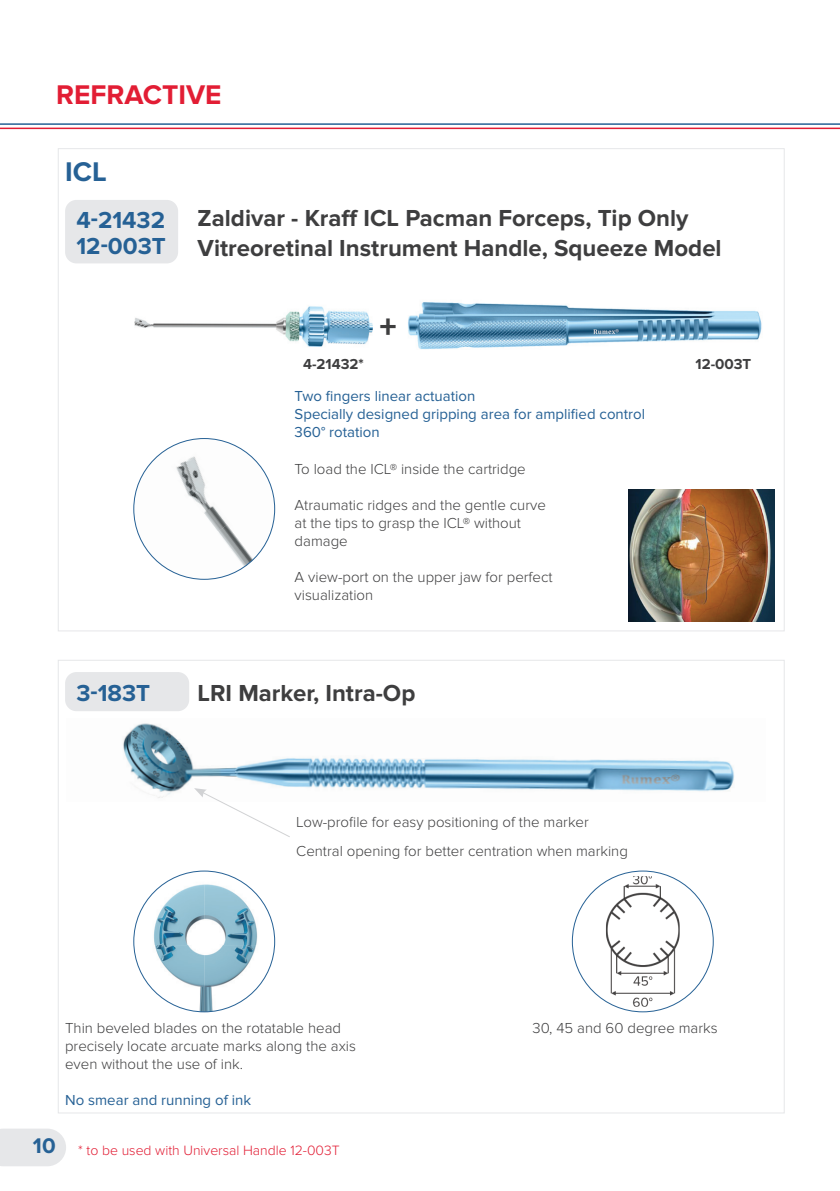
<style>
.page{position:relative;width:840px;height:1191px;background:#fff}
.page>*{position:absolute;margin:0;border:0;box-sizing:border-box;transform-origin:0 0}
.t1{font:34px "Proxima Nova Extrabld";color:#3e3e3f}
.t2{font:700 28px "Proxima Nova";color:#e21d34}
.t3{font:700 28px "Proxima Nova";color:#266195}
.t4{font:700 24px/29.6px "Proxima Nova";color:#3e3e3f}
.t5{font:700 24px/25.4px "Proxima Nova";color:#266195}
.t6{font:700 22px "Proxima Nova";color:#266195}
.t7{font:300 15px/18px "Proxima Nova";color:#3e3e3f}
.t8{font:15px/18px "Proxima Nova";color:#266195}
.t9{font:700 15px "Proxima Nova";color:#3e3e3f}
.t10{font:300 14px "Proxima Nova";color:#e21d34}
</style>
<div class="page">
<div style="left:0;top:1129px;width:66px;height:37px;background:#e6e7e9"></div>
<hr style="left:0;top:128px;width:839px;height:1px;background:#e21d34">
<hr style="left:0;top:123px;width:839px;height:2px;background:#266195">
<div style="left:65px;top:200px;width:113px;height:63px;background:#e6e7e9;border-radius:11px"></div>
<img style="left:134px;top:306px;width:238px;height:41px">
<div style="left:65px;top:672px;width:124px;height:39px;background:#e6e7e9;border-radius:11px"></div>
<img style="left:123px;top:723px;width:611px;height:75px">
<img style="left:408px;top:302px;width:354px;height:47px">
<img style="left:193px;top:438px;width:79px;height:52px">
<img style="left:229px;top:490px;width:45px;height:85px">
<img style="left:147px;top:440px;width:97px;height:102px">
<img style="left:135px;top:468px;width:69px;height:101px">
<img style="left:168px;top:542px;width:61px;height:37px">
<svg style="left:194px;top:788px;width:96px;height:49px"></svg>
<img style="left:134px;top:878px;width:140px;height:133px">
<img style="left:605px;top:876px;width:74px;height:130px">
<img style="left:628px;top:489px;width:146px;height:132px">
<h2 class="t2" style="left:56px;top:79px;width:167px">REFRACTIVE</h2>
<h2 class="t3" style="left:65px;top:155px;width:43px">ICL</h2>
<h3 class="t5" style="left:76px;top:208px;width:91px">4-21432<br>12-003T</h3>
<h3 class="t4" style="left:197px;top:204px;width:525px">Zaldivar - Kraff ICL Pacman Forceps, Tip Only<br>Vitreoretinal Instrument Handle, Squeeze Model</h3>
<h1 class="t1" style="left:379px;top:307px;width:19px">+</h1>
<p class="t9" style="left:303px;top:355px;width:62px">4-21432*</p>
<p class="t9" style="left:695px;top:355px;width:57px">12-003T</p>
<p class="t8" style="left:294px;top:388px;width:352px">Two fingers linear actuation<br>Specially designed gripping area for amplified control<br>360° rotation</p>
<p class="t7" style="left:294px;top:460px;width:232px">To load the ICL® inside the cartridge</p>
<p class="t7" style="left:294px;top:496px;width:252px">Atraumatic ridges and the gentle curve at the tips to grasp the ICL® without damage</p>
<p class="t7" style="left:294px;top:568px;width:259px">A view-port on the upper jaw for perfect visualization</p>
<h3 class="t5" style="left:76px;top:681px;width:75px">3-183T</h3>
<h3 class="t4" style="left:197px;top:679px;width:219px">LRI Marker, Intra-Op</h3>
<p class="t7" style="left:296px;top:807px;width:333px;line-height:29.4px">Low-profile for easy positioning of the marker<br>Central opening for better centration when marking</p>
<p class="t7" style="left:65px;top:1019px;width:292px">Thin beveled blades on the rotatable head precisely locate arcuate marks along the axis even without the use of ink.</p>
<p class="t8" style="left:65px;top:1091px;width:187px">No smear and running of ink</p>
<h3 class="t6" style="left:33px;top:1133px;width:24px">10</h3>
<p class="t10" style="left:78px;top:1142px;width:263px">* to be used with Universal Handle 12-003T</p>
<p class="t7" style="left:532px;top:1019px;width:186px">30, 45 and 60 degree marks</p>
</div>
